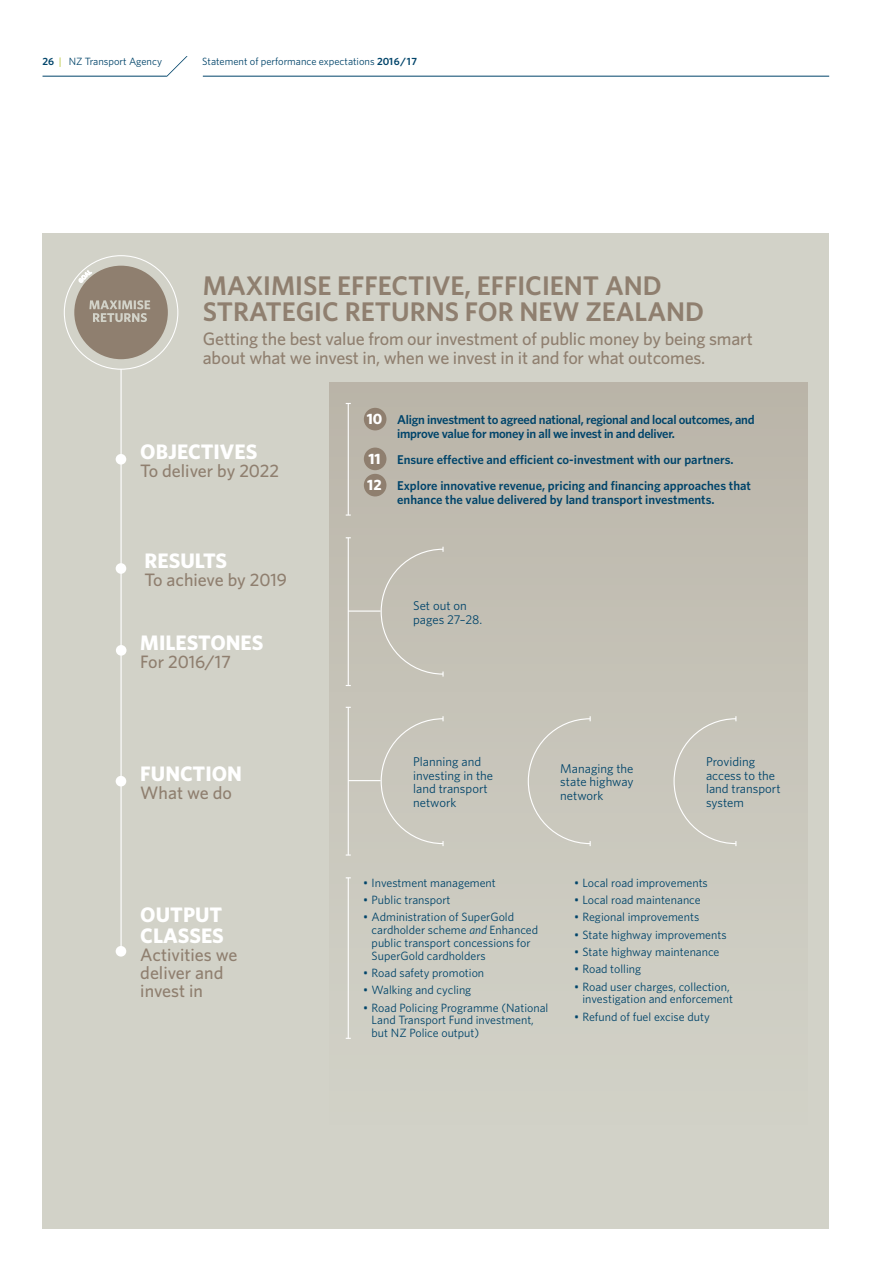
<style>
.page{position:relative;width:893px;height:1263px;background:#fff}
.page>*{position:absolute;margin:0;border:0;box-sizing:border-box;transform-origin:0 0}
.t1{font:600 27px/25.5px "Whitney";color:#8f7f6f}
.t2{font:700 21px/21px "Whitney";color:#fff}
.Fin_body_8_75_10_5{font:500 18px/18px "Whitney";letter-spacing:-.01em;color:#8f7f6f}
.t3{font:700 15px "Whitney";color:#fff}
.Notes_Subhead-3{font:600 12.75px/13.5px "Whitney";color:#00446a}
.Notes_Subhead-3-2{font:12.75px/13.5px "Whitney";color:#00446a}
.Notes_Subhead-3-3{font:600 12.75px/13.5px "Whitney";letter-spacing:-.02em;color:#00446a}
.t4{font:12px/12.8px "Whitney";color:#00446a}
.t5{font:10.5px "Whitney";color:#00446a}
.s1{font-weight:600}
.s2{color:#aebc21}
.s3{font-style:italic}
</style>
<div class="page">
<hr style="left:43px;top:76px;width:124px;height:1px;background:#00446a">
<hr style="left:203px;top:76px;width:626px;height:1px;background:#00446a">
<svg style="left:164px;top:56px;width:24px;height:21px"></svg>
<div style="left:43px;top:234px;width:786px;height:995px;background:#d2d2c8"></div>
<svg style="left:64px;top:255px;width:114px;height:115px"></svg>
<div style="left:330px;top:383px;width:478px;height:742px;background:linear-gradient(to bottom,#bbb5aa,#d3d3c9)"></div>
<hr style="left:348px;top:403px;width:1px;height:112px;background:#fff">
<hr style="left:348px;top:707px;width:1px;height:148px;background:#fff">
<hr style="left:348px;top:878px;width:1px;height:160px;background:#fff">
<div style="left:364px;top:408px;width:22px;height:22px;background:#8f7f6f;border-radius:50%"></div>
<div style="left:364px;top:448px;width:22px;height:22px;background:#8f7f6f;border-radius:50%"></div>
<div style="left:364px;top:474px;width:22px;height:22px;background:#8f7f6f;border-radius:50%"></div>
<hr style="left:348px;top:538px;width:1px;height:147px;background:#fff">
<hr style="left:348px;top:610px;width:33px;height:2px;background:#fff">
<div style="left:380px;top:547px;width:64px;height:130px;background:#c3bfb4"></div>
<hr style="left:121px;top:369px;width:1px;height:584px;background:#fff">
<div style="left:116px;top:454px;width:10px;height:11px;background:#fff;border-radius:50%"></div>
<div style="left:116px;top:563px;width:10px;height:11px;background:#fff;border-radius:50%"></div>
<div style="left:116px;top:645px;width:10px;height:11px;background:#fff;border-radius:50%"></div>
<div style="left:116px;top:776px;width:10px;height:10px;background:#fff;border-radius:50%"></div>
<div style="left:116px;top:946px;width:10px;height:10px;background:#fff;border-radius:50%"></div>
<hr style="left:348px;top:780px;width:33px;height:1px;background:#fff">
<div style="left:380px;top:716px;width:64px;height:130px;background:#c8c6bb"></div>
<div style="left:527px;top:716px;width:64px;height:130px;background:#c8c6bb"></div>
<div style="left:673px;top:716px;width:64px;height:130px;background:#c8c6bb"></div>
<p class="t5" style="left:43px;top:54px;width:121px"><span class="s1">26</span> <span class="s2">|</span> NZ Transport Agency</p>
<p class="t5" style="left:202px;top:54px;width:217px">Statement of performance expectations <span class="s1">2016/17</span></p>
<p class="t1" style="left:203px;top:273px;width:503px">MAXIMISE EFFECTIVE, EFFICIENT AND<br>STRATEGIC RETURNS FOR NEW ZEALAND</p>
<p class="Fin_body_8_75_10_5" style="left:203px;top:328px;width:551px;line-height:19.5px">Getting the best value from our investment of public money by being smart about what we invest in, when we invest in it and for what outcomes.</p>
<p class="t2" style="left:140px;top:440px;width:118px">OBJECTIVES</p>
<p class="Fin_body_8_75_10_5" style="left:140px;top:461px;width:140px">To deliver by 2022</p>
<p class="t2" style="left:145px;top:550px;width:84px">RESULTS</p>
<p class="Fin_body_8_75_10_5" style="left:145px;top:570px;width:144px">To achieve by 2019</p>
<p class="t2" style="left:140px;top:631px;width:125px">MILESTONES</p>
<p class="Fin_body_8_75_10_5" style="left:140px;top:652px;width:92px">For 2016/17</p>
<p class="t2" style="left:140px;top:762px;width:103px">FUNCTION</p>
<p class="Fin_body_8_75_10_5" style="left:140px;top:783px;width:93px">What we do</p>
<p class="t2" style="left:140px;top:904px;width:85px">OUTPUT<br>CLASSES</p>
<p class="Fin_body_8_75_10_5" style="left:140px;top:946px;width:99px">Activities we deliver and invest in</p>
<p class="t3" style="left:367px;top:409px;width:17px">10</p>
<p class="Notes_Subhead-3-3" style="left:397px;top:413px;width:359px">Align investment to agreed national, regional and local outcomes, and improve value for money in all we invest in and deliver.</p>
<p class="t3" style="left:368px;top:449px;width:14px">11</p>
<p class="Notes_Subhead-3" style="left:397px;top:453px;width:338px">Ensure effective and efficient co-investment with our partners.</p>
<p class="t3" style="left:367px;top:475px;width:16px">12</p>
<p class="Notes_Subhead-3" style="left:397px;top:479px;width:355px">Explore innovative revenue, pricing and financing approaches that enhance the value delivered by land transport investments.</p>
<p class="Notes_Subhead-3-2" style="left:413px;top:599px;width:71px">Set out on pages 27–28.</p>
<p class="Notes_Subhead-3-2" style="left:413px;top:755px;width:81px">Planning and investing in the land transport network</p>
<p class="Notes_Subhead-3-2" style="left:560px;top:761px;width:75px;text-align:justify">Managing the state highway network</p>
<p class="Notes_Subhead-3-2" style="left:706px;top:755px;width:76px">Providing access to the land transport system</p>
<p class="t4" style="left:363px;top:876px;width:134px">• Investment management</p>
<p class="t4" style="left:363px;top:893px;width:89px">• Public transport</p>
<p class="t4" style="left:372px;top:910px;width:168px;text-indent:-9px">• Administration of SuperGold cardholder scheme <span class="s3">and</span> Enhanced public transport concessions for<br>SuperGold cardholders</p>
<p class="t4" style="left:363px;top:966px;width:123px">• Road safety promotion</p>
<p class="t4" style="left:363px;top:983px;width:110px">• Walking and cycling</p>
<p class="t4" style="left:372px;top:1001px;width:178px;text-indent:-9px">• Road Policing Programme (National<br>Land Transport Fund investment, but NZ Police output)</p>
<p class="t4" style="left:574px;top:876px;width:135px">• Local road improvements</p>
<p class="t4" style="left:574px;top:893px;width:128px">• Local road maintenance</p>
<p class="t4" style="left:574px;top:910px;width:127px">• Regional improvements</p>
<p class="t4" style="left:574px;top:928px;width:154px">• State highway improvements</p>
<p class="t4" style="left:574px;top:945px;width:147px">• State highway maintenance</p>
<p class="t4" style="left:574px;top:962px;width:69px">• Road tolling</p>
<p class="t4" style="left:574px;top:980px;width:161px;text-align:right">• Road user charges, collection, investigation and enforcement</p>
<p class="t4" style="left:574px;top:1010px;width:137px">• Refund of fuel excise duty</p>
</div>
